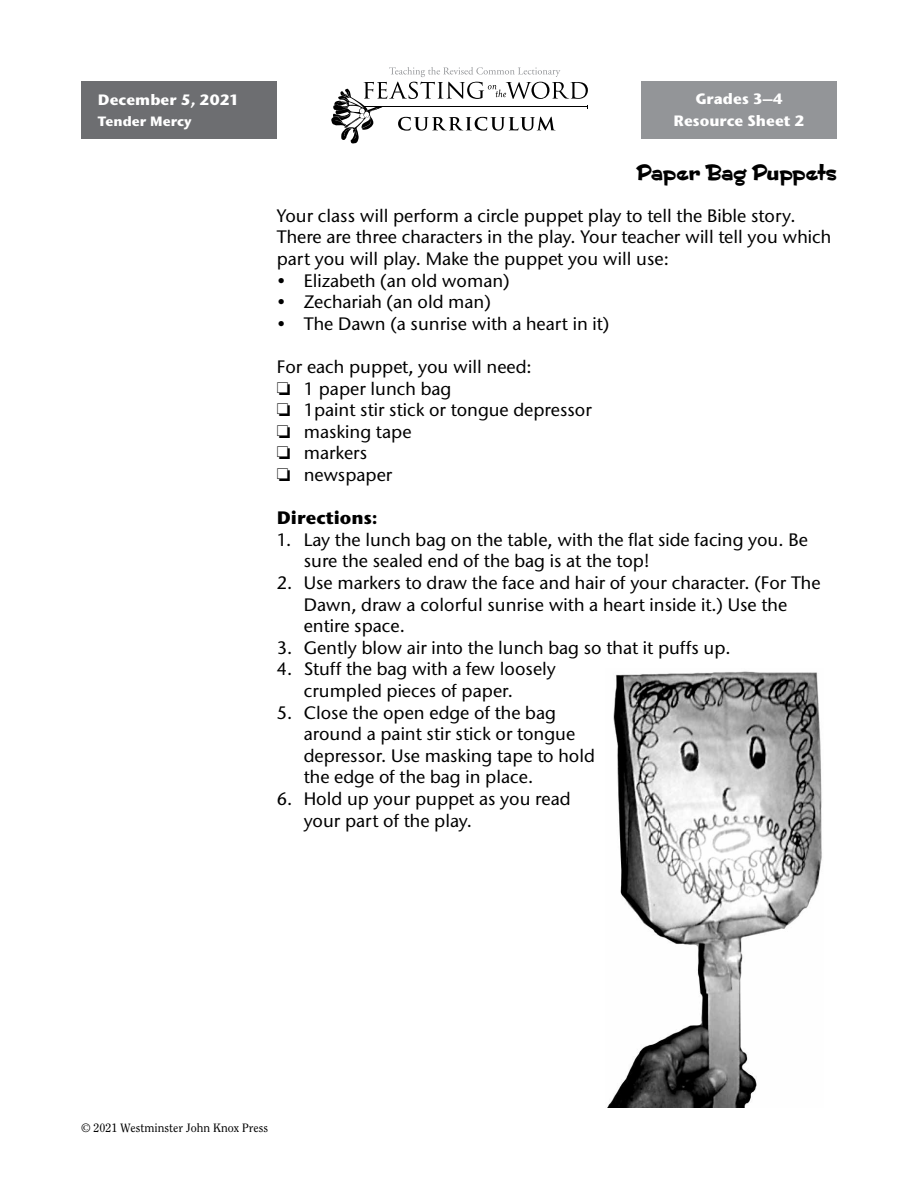
<style>
.page{position:relative;width:918px;height:1188px;background:#fff}
.page>*{position:absolute;margin:0;border:0;box-sizing:border-box;transform-origin:0 0}
.t1{font:24px "Posterboy ITC Std";letter-spacing:-.005em;color:#000}
.t2{font:500 18px/21.6px "Stone Sans ITC Std";color:#000}
.t3{font:700 18px "Stone Sans ITC Std";color:#000}
.t4{font:700 15px/22.5px "Stone Sans ITC Std";color:#fff;text-align:center}
.t5{font:700 13.5px "Stone Sans ITC Std";color:#fff}
.t6{font:12px "Clearface Std";color:#000}
</style>
<div class="page">
<div style="left:641px;top:81px;width:196px;height:57px;background:#939598"></div>
<svg style="left:331px;top:67px;width:257px;height:77px"></svg>
<div style="left:81px;top:81px;width:196px;height:57px;background:#6d6e71"></div>
<img style="left:607px;top:671px;width:215px;height:436px">
<p class="t4" style="left:98px;top:88px;width:143px">December 5, 2021</p>
<p class="t5" style="left:98px;top:112px;width:95px">Tender Mercy</p>
<p class="t4" style="left:674px;top:87px;width:133px">Grades 3–4<br>Resource Sheet 2</p>
<h1 class="t1" style="left:636px;top:156px;width:202px">Paper Bag Puppets</h1>
<p class="t2" style="left:277px;top:205px;width:556px">Your class will perform a circle puppet play to tell the Bible story.<br>There are three characters in the play. Your teacher will tell you which part you will play. Make the puppet you will use:</p>
<p class="t2" style="left:277px;top:269px;width:234px">• Elizabeth (an old woman)</p>
<p class="t2" style="left:277px;top:291px;width:216px">• Zechariah (an old man)</p>
<p class="t2" style="left:277px;top:313px;width:334px">• The Dawn (a sunrise with a heart in it)</p>
<p class="t2" style="left:277px;top:356px;width:317px">For each puppet, you will need:<br>❏ 1 paper lunch bag<br>❏ 1paint stir stick or tongue depressor ❏ masking tape<br>❏ markers<br>❏ newspaper</p>
<p class="t3" style="left:277px;top:506px;width:102px">Directions:</p>
<p class="t2" style="left:304px;top:529px;width:506px;text-indent:-27px">1. Lay the lunch bag on the table, with the flat side facing you. Be sure the sealed end of the bag is at the top!</p>
<p class="t2" style="left:304px;top:572px;width:518px;text-indent:-27px">2. Use markers to draw the face and hair of your character. (For The<br>Dawn, draw a colorful sunrise with a heart inside it.) Use the entire space.</p>
<p class="t2" style="left:277px;top:637px;width:455px">3. Gently blow air into the lunch bag so that it puffs up.</p>
<p class="t2" style="left:304px;top:658px;width:254px;text-indent:-27px">4. Stuff the bag with a few loosely crumpled pieces of paper.</p>
<p class="t2" style="left:304px;top:701px;width:293px;text-indent:-27px">5. Close the open edge of the bag around a paint stir stick or tongue depressor. Use masking tape to hold the edge of the bag in place.</p>
<p class="t2" style="left:304px;top:788px;width:268px;text-indent:-27px">6. Hold up your puppet as you read your part of the play.</p>
<p class="t6" style="left:81px;top:1121px;width:189px">© 2021 Westminster John Knox Press</p>
</div>
